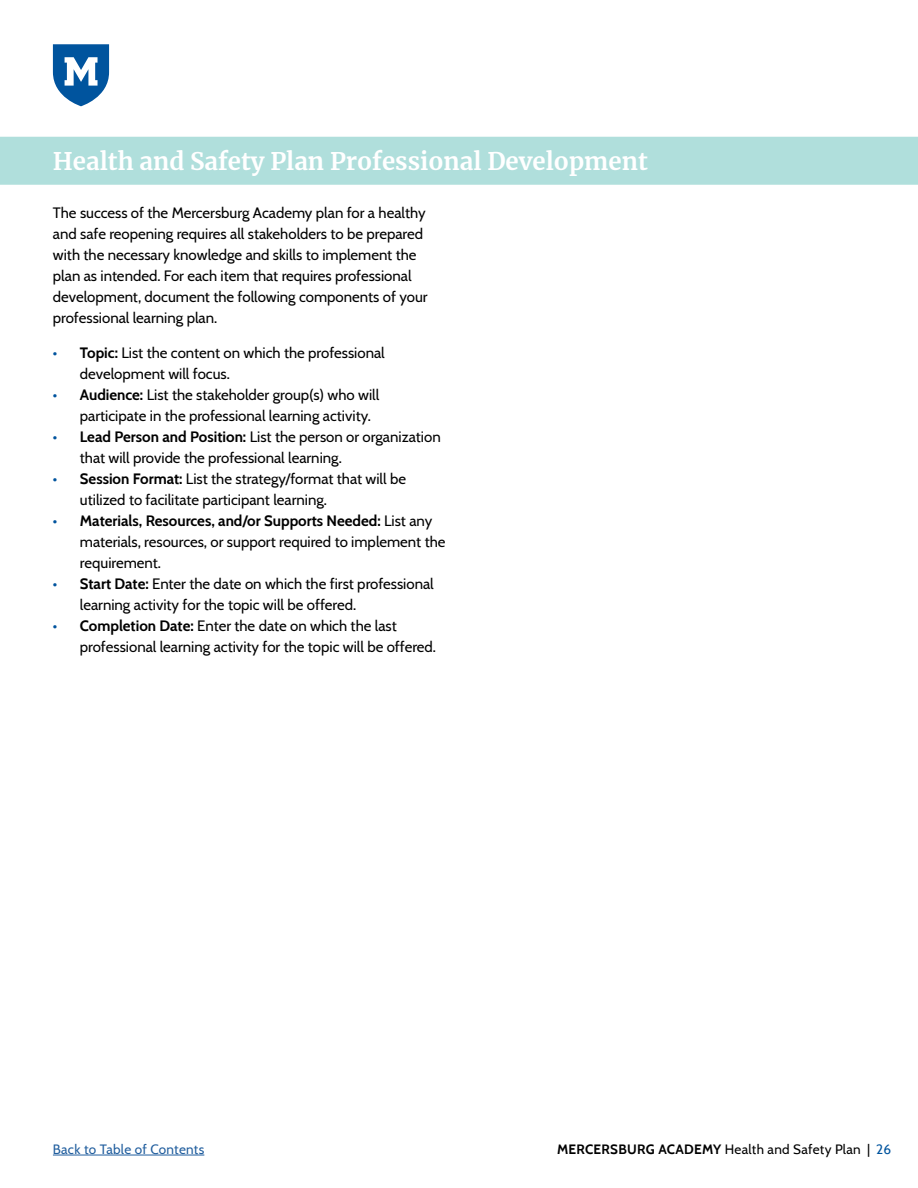
<style>
.page{position:relative;width:918px;height:1188px;background:#fff}
.page>*{position:absolute;margin:0;border:0;box-sizing:border-box;transform-origin:0 0}
.t1{font:700 24px "Merriweather";color:#fff}
.t2{font:15px/21px "Cabin";color:#000}
.t3{font:13.5px "Cabin";letter-spacing:.02em;color:#000}
.t4{font:13.5px "Cabin";letter-spacing:.02em;color:#215e9e}
.s1{font-weight:700;color:#00549e}
.s2{font-weight:700}
.s3{color:#00549e}
</style>
<div class="page">
<hr style="left:53px;top:1155px;width:151px;height:1px;background:#215e9e">
<svg style="left:53px;top:44px;width:56px;height:62px"></svg>
<div style="left:0;top:137px;width:918px;height:48px;background:#b0dfdc"></div>
<h1 class="t1" style="left:53px;top:145px;width:596px">Health and Safety Plan Professional Development</h1>
<p class="t2" style="left:53px;top:202px;width:376px">The success of the Mercersburg Academy plan for a healthy and safe reopening requires all stakeholders to be prepared with the necessary knowledge and skills to implement the plan as intended. For each item that requires professional development, document the following components of your professional learning plan.</p>
<p class="t2" style="left:80px;top:341px;width:306px;text-indent:-27px"><span class="s1">•</span> <span class="s2">Topic:</span> List the content on which the professional development will focus.</p>
<p class="t2" style="left:80px;top:383px;width:301px;text-indent:-27px"><span class="s1">•</span> <span class="s2">Audience:</span> List the stakeholder group(s) who will participate in the professional learning activity.</p>
<p class="t2" style="left:80px;top:425px;width:362px;text-indent:-27px"><span class="s1">•</span> <span class="s2">Lead Person and Position:</span> List the person or organization that will provide the professional learning.</p>
<p class="t2" style="left:80px;top:467px;width:328px;text-indent:-27px"><span class="s1">•</span> <span class="s2">Session Format:</span> List the strategy/format that will be utilized to facilitate participant learning.</p>
<p class="t2" style="left:80px;top:509px;width:367px;text-indent:-27px"><span class="s1">•</span> <span class="s2">Materials, Resources, and/or Supports Needed:</span> List any materials, resources, or support required to implement the requirement.</p>
<p class="t2" style="left:80px;top:572px;width:355px;text-indent:-27px"><span class="s1">•</span> <span class="s2">Start Date:</span> Enter the date on which the first professional learning activity for the topic will be offered.</p>
<p class="t2" style="left:80px;top:614px;width:358px;text-indent:-27px"><span class="s1">•</span> <span class="s2">Completion Date:</span> Enter the date on which the last professional learning activity for the topic will be offered.</p>
<p class="t4" style="left:53px;top:1139px;width:153px">Back to Table of Contents</p>
<p class="t3" style="left:557px;top:1139px;width:335px"><span class="s2">MERCERSBURG ACADEMY</span> Health and Safety Plan | <span class="s3">26</span></p>
</div>
